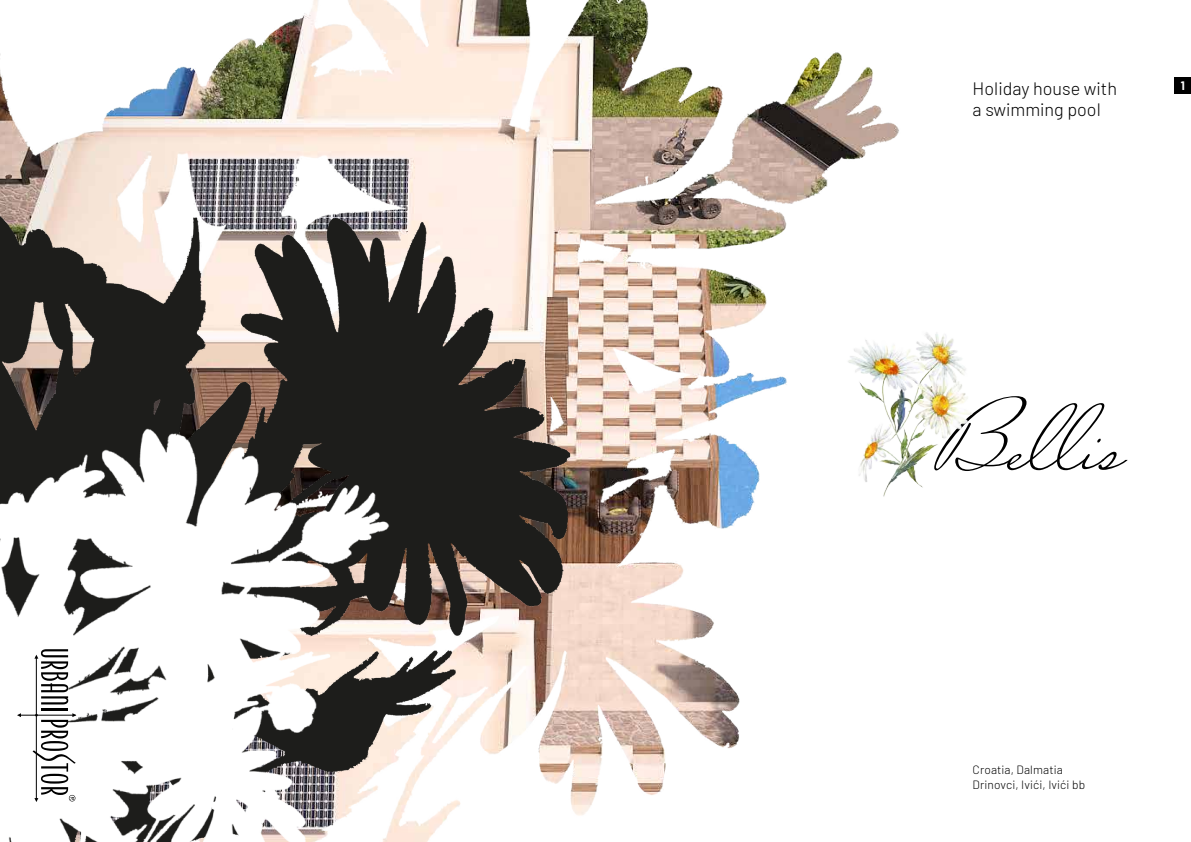
<style>
.page{position:relative;width:1191px;height:842px;background:#fff}
.page>*{position:absolute;margin:0;border:0;box-sizing:border-box;transform-origin:0 0}
.t1{font:104px "Mr Sheffield";color:#000}
.t2{font:300 18px/21.6px "Barlow";color:#000}
.t3{font:300 12px/15px "Barlow";letter-spacing:.01em;color:#000}
.t4{font:700 12px "Barlow";color:#fff}
</style>
<div class="page">
<img style="left:670px;top:52px;width:229px;height:697px">
<img style="left:0;top:0;width:670px;height:816px">
<div style="left:1174px;top:77px;width:17px;height:17px;background:#000"></div>
<img style="left:804px;top:289px;width:168px;height:210px">
<img style="left:0;top:394px;width:469px;height:448px">
<hr style="left:21px;top:715px;width:55px;height:1px;background:#000">
<svg style="left:31px;top:634px;width:48px;height:168px"></svg>
<svg style="left:17px;top:713px;width:4px;height:4px"></svg>
<h2 class="t2" style="left:972px;top:77px;width:146px">Holiday house with a swimming pool</h2>
<p class="t4" style="left:1180px;top:78px;width:6px">1</p>
<h1 class="t1" style="left:937px;top:372px;width:191px">Bellis</h1>
<p class="t3" style="left:972px;top:762px;width:114px">Croatia, Dalmatia<br>Drinovci, Ivići, Ivići bb</p>
</div>
